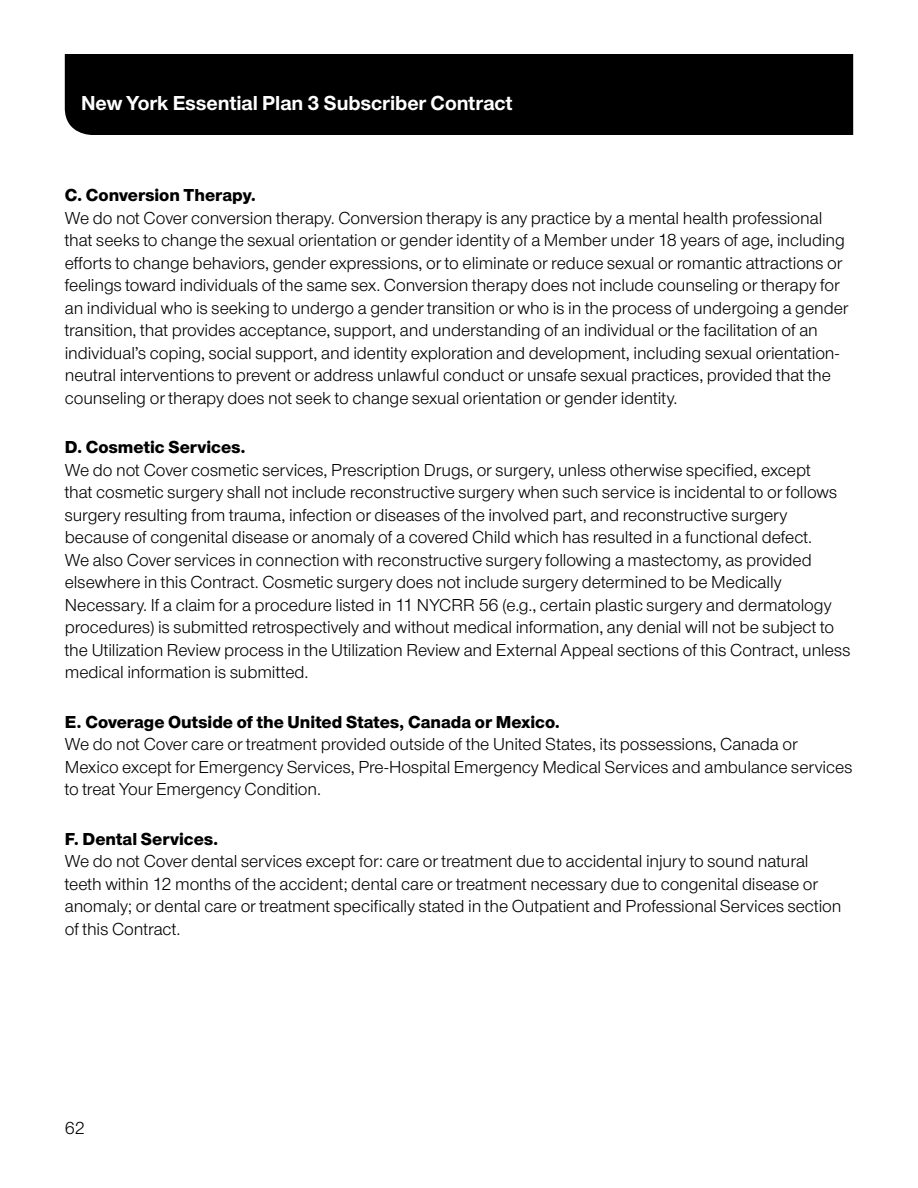
<style>
.page{position:relative;width:918px;height:1188px;background:#fff}
.page>*{position:absolute;margin:0;border:0;box-sizing:border-box;transform-origin:0 0}
.t1{font:700 21px "UHC Sans";color:#fff}
.Body___12_15{font:18px/22.5px "UHC Sans";letter-spacing:-.005em;color:#000}
.SUB_Subhead___12_15{font:800 18px "UHC Sans";color:#000}
</style>
<div class="page">
<div style="left:65px;top:54px;width:788px;height:81px;background:#000"></div>
<p class="t1" style="left:81px;top:88px;width:433px">New York Essential Plan 3 Subscriber Contract</p>
<p class="SUB_Subhead___12_15" style="left:65px;top:182px;width:193px">C. Conversion Therapy.</p>
<p class="Body___12_15" style="left:65px;top:206px;width:785px">We do not Cover conversion therapy. Conversion therapy is any practice by a mental health professional that seeks to change the sexual orientation or gender identity of a Member under 18 years of age, including efforts to change behaviors, gender expressions, or to eliminate or reduce sexual or romantic attractions or feelings toward individuals of the same sex. Conversion therapy does not include counseling or therapy for an individual who is seeking to undergo a gender transition or who is in the process of undergoing a gender transition, that provides acceptance, support, and understanding of an individual or the facilitation of an individual’s coping, social support, and identity exploration and development, including sexual orientation&shy;neutral interventions to prevent or address unlawful conduct or unsafe sexual practices, provided that the counseling or therapy does not seek to change sexual orientation or gender identity.</p>
<p class="SUB_Subhead___12_15" style="left:65px;top:434px;width:183px">D. Cosmetic Services.</p>
<p class="Body___12_15" style="left:65px;top:458px;width:787px">We do not Cover cosmetic services, Prescription Drugs, or surgery, unless otherwise specified, except<br>that cosmetic surgery shall not include reconstructive surgery when such service is incidental to or follows surgery resulting from trauma, infection or diseases of the involved part, and reconstructive surgery because of congenital disease or anomaly of a covered Child which has resulted in a functional defect.<br>We also Cover services in connection with reconstructive surgery following a mastectomy, as provided elsewhere in this Contract. Cosmetic surgery does not include surgery determined to be Medically Necessary. If a claim for a procedure listed in 11 NYCRR 56 (e.g., certain plastic surgery and dermatology procedures) is submitted retrospectively and without medical information, any denial will not be subject to the Utilization Review process in the Utilization Review and External Appeal sections of this Contract, unless medical information is submitted.</p>
<p class="SUB_Subhead___12_15" style="left:65px;top:709px;width:497px">E. Coverage Outside of the United States, Canada or Mexico.</p>
<p class="Body___12_15" style="left:65px;top:732px;width:789px">We do not Cover care or treatment provided outside of the United States, its possessions, Canada or<br>Mexico except for Emergency Services, Pre-Hospital Emergency Medical Services and ambulance services to treat Your Emergency Condition.</p>
<p class="SUB_Subhead___12_15" style="left:65px;top:826px;width:155px">F. Dental Services.</p>
<p class="Body___12_15" style="left:65px;top:849px;width:778px">We do not Cover dental services except for: care or treatment due to accidental injury to sound natural teeth within 12 months of the accident; dental care or treatment necessary due to congenital disease or anomaly; or dental care or treatment specifically stated in the Outpatient and Professional Services section of this Contract.</p>
<p class="Body___12_15" style="left:65px;top:1116px;width:22px">62</p>
</div>
